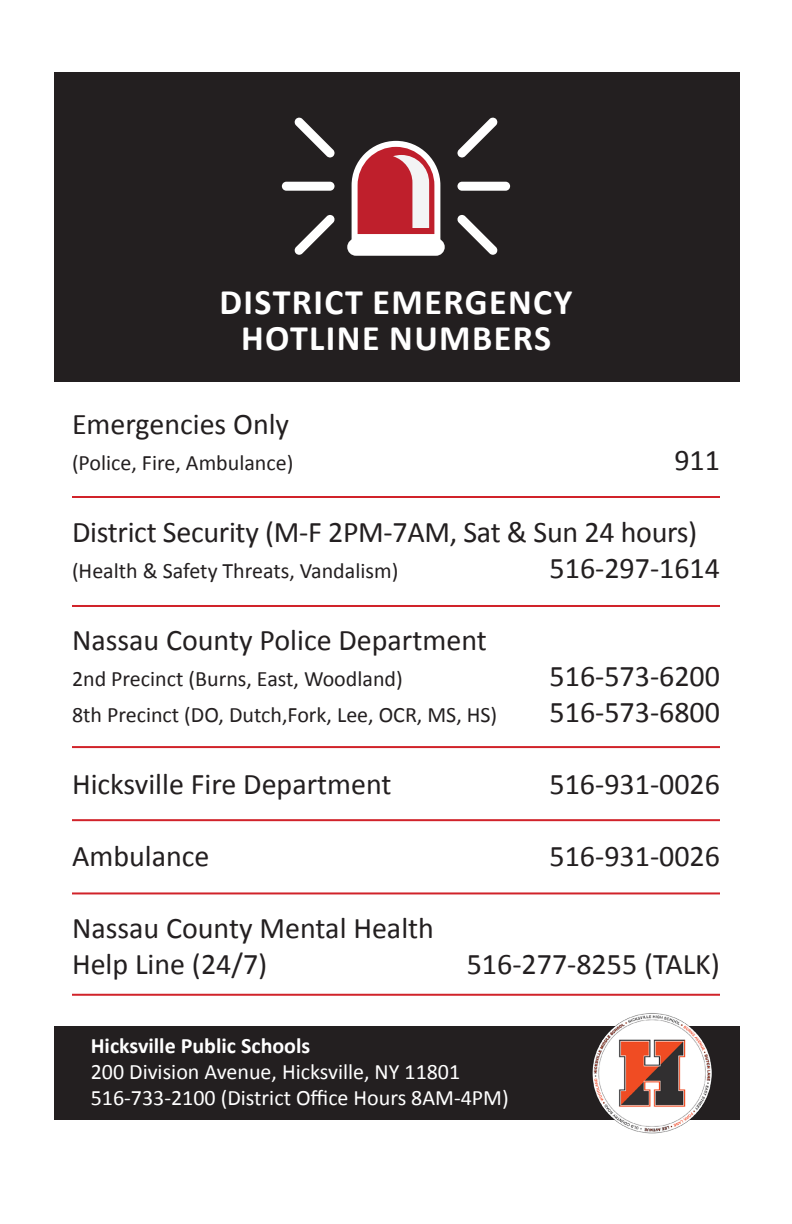
<style>
.page{position:relative;width:792px;height:1224px;background:#fff}
.page>*{position:absolute;margin:0;border:0;box-sizing:border-box;transform-origin:0 0}
.t1{font:700 36px/36px "Calibri";letter-spacing:.04em;color:#fff;text-align:center}
.t2{font:30px "Calibri";color:#231f20}
.t3{font:22px "Calibri";color:#231f20}
.t4{font:22px/26px "Calibri";color:#fff}
.s1{font-weight:700}
</style>
<div class="page">
<div style="left:55px;top:1026px;width:685px;height:94px;background:#231f20"></div>
<div style="left:55px;top:72px;width:685px;height:310px;background:#231f20"></div>
<img style="left:592px;top:1013px;width:120px;height:121px">
<hr style="left:72px;top:496px;width:648px;height:2px;background:#d1232a">
<hr style="left:72px;top:605px;width:648px;height:2px;background:#d1232a">
<hr style="left:72px;top:746px;width:648px;height:2px;background:#d1232a">
<hr style="left:72px;top:819px;width:648px;height:2px;background:#d1232a">
<hr style="left:72px;top:892px;width:648px;height:2px;background:#d1232a">
<hr style="left:72px;top:994px;width:648px;height:2px;background:#d1232a">
<svg style="left:352px;top:141px;width:88px;height:98px;background:#c46971"></svg>
<svg style="left:457px;top:118px;width:41px;height:39px"></svg>
<svg style="left:457px;top:215px;width:41px;height:40px"></svg>
<div style="left:457px;top:182px;width:53px;height:9px;background:#fff;border-radius:4px"></div>
<svg style="left:294px;top:118px;width:41px;height:39px"></svg>
<svg style="left:294px;top:215px;width:41px;height:40px"></svg>
<div style="left:282px;top:182px;width:53px;height:9px;background:#fff;border-radius:4px"></div>
<div style="left:347px;top:238px;width:98px;height:18px;background:#fff;border-radius:9px"></div>
<p class="t1" style="left:220px;top:283px;width:354px">DISTRICT EMERGENCY<br>HOTLINE NUMBERS</p>
<p class="t2" style="left:72px;top:405px;width:219px">Emergencies Only</p>
<p class="t3" style="left:72px;top:449px;width:223px">(Police, Fire, Ambulance)</p>
<p class="t2" style="left:674px;top:441px;width:47px">911</p>
<p class="t2" style="left:72px;top:513px;width:627px">District Security (M-F 2PM-7AM, Sat &amp; Sun 24 hours)</p>
<p class="t3" style="left:72px;top:557px;width:328px">(Health &amp; Safety Threats, Vandalism)</p>
<p class="t2" style="left:550px;top:549px;width:172px">516-297-1614</p>
<p class="t2" style="left:72px;top:621px;width:416px">Nassau County Police Department</p>
<p class="t3" style="left:72px;top:665px;width:332px">2nd Precinct (Burns, East, Woodland)</p>
<p class="t2" style="left:550px;top:657px;width:172px">516-573-6200</p>
<p class="t3" style="left:72px;top:701px;width:427px">8th Precinct (DO, Dutch,Fork, Lee, OCR, MS, HS)</p>
<p class="t2" style="left:550px;top:693px;width:172px">516-573-6800</p>
<p class="t2" style="left:72px;top:765px;width:321px">Hicksville Fire Department</p>
<p class="t2" style="left:550px;top:765px;width:172px">516-931-0026</p>
<p class="t2" style="left:72px;top:837px;width:139px">Ambulance</p>
<p class="t2" style="left:550px;top:837px;width:172px">516-931-0026</p>
<p class="t2" style="left:72px;top:909px;width:364px">Nassau County Mental Health</p>
<p class="t2" style="left:72px;top:945px;width:197px">Help Line (24/7)</p>
<p class="t2" style="left:467px;top:945px;width:255px">516-277-8255 (TALK)</p>
<p class="t4" style="left:91px;top:1032px;width:371px"><span class="s1">Hicksville Public Schools<br></span>200 Division Avenue, Hicksville, NY 11801</p>
<p class="t4" style="left:91px;top:1084px;width:420px">516-733-2100 (District Office Hours 8AM-4PM)</p>
</div>
